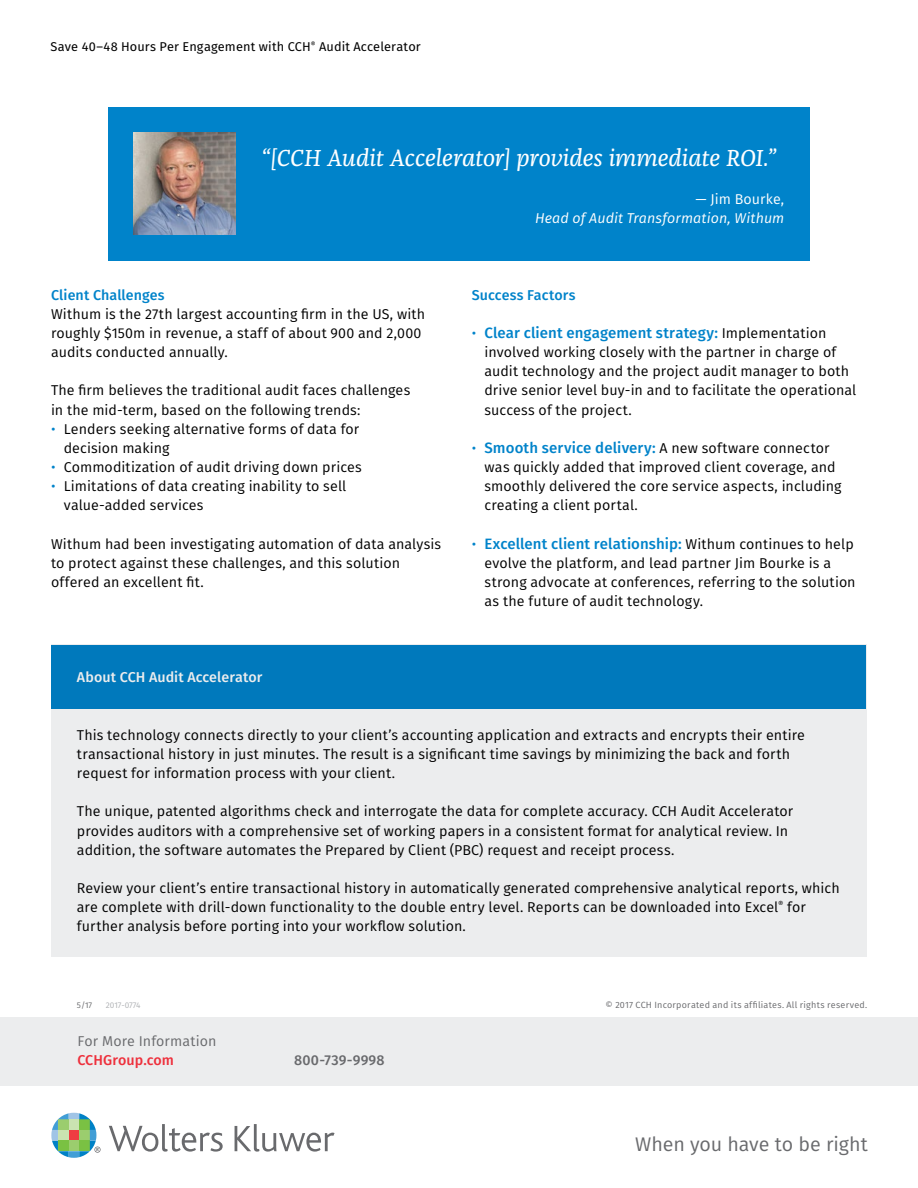
<style>
.page{position:relative;width:918px;height:1188px;background:#fff}
.page>*{position:absolute;margin:0;border:0;box-sizing:border-box;transform-origin:0 0}
.Quote_16_pt{font:italic 24px "Franziska Pro";letter-spacing:-.01em;color:#fff}
.Body_text{font:19.65px "Fira Sans";letter-spacing:-.005em;color:#696a6d}
.t1{font:500 15px "Fira Sans";letter-spacing:.005em;color:#0083ca}
.Body_text-2{font:14.25px/19.2px "Fira Sans";letter-spacing:.005em;color:#000}
.Quote_Title_and_Firm{font:italic 14.25px "Fira Sans";letter-spacing:.005em;color:#fff}
.Heading{font:500 14.25px "Fira Sans";letter-spacing:.005em;color:#0083ca}
.t2{font:500 14.25px "Fira Sans";letter-spacing:.005em;color:#fff}
.Heading-2{font:14.25px "Fira Sans";letter-spacing:.005em;color:#696a6d}
.Heading-3{font:500 14.25px "Fira Sans";letter-spacing:.005em;color:#ee303c}
.Heading-4{font:500 14.25px "Fira Sans";letter-spacing:.015em;color:#696a6d}
.Quote_Title_and_Firm-2{font:14.25px "Fira Sans";color:#fff}
.Running_headline{font:12.75px "Fira Sans";letter-spacing:.01em;color:#000}
.Copyright{font:9px "Fira Sans";letter-spacing:.025em;color:#696a6d}
.Date_RH{font:8.25px "Fira Sans";color:#afb1b4}
.Date_RH-2{font:8.25px "Fira Sans";color:#696a6d}
.s1{color:#0083ca}
.s2{font-weight:400;font-size:14.25px}
.s3{font-weight:400;font-size:14.25px;color:#000}
</style>
<div class="page">
<svg style="left:109px;top:1124px;width:114px;height:28px"></svg>
<svg style="left:235px;top:1124px;width:100px;height:28px"></svg>
<svg style="left:51px;top:1113px;width:50px;height:45px"></svg>
<div style="left:51px;top:645px;width:816px;height:312px;background:#ecedee"></div>
<div style="left:108px;top:107px;width:702px;height:153px;background:#0083ca"></div>
<img style="left:134px;top:133px;width:102px;height:102px">
<div style="left:51px;top:645px;width:815px;height:63px;background:#0079bc"></div>
<div style="left:0;top:1018px;width:918px;height:68px;background:#ecedee"></div>
<p class="Running_headline" style="left:51px;top:37px;width:372px">Save 40–48 Hours Per Engagement with CCH<sup>®</sup> Audit Accelerator</p>
<p class="Quote_16_pt" style="left:261px;top:143px;width:517px">“[CCH Audit Accelerator] provides immediate ROI.”</p>
<p class="Quote_Title_and_Firm-2" style="left:696px;top:189px;width:90px">— Jim Bourke,</p>
<p class="Quote_Title_and_Firm" style="left:535px;top:208px;width:251px">Head of Audit Transformation, Withum</p>
<p class="Heading" style="left:51px;top:283px;width:115px">Client Challenges</p>
<p class="Body_text-2" style="left:51px;top:304px;width:376px">Withum is the 27th largest accounting firm in the US, with roughly $150m in revenue, a staff of about 900 and 2,000 audits conducted annually.</p>
<p class="Body_text-2" style="left:51px;top:381px;width:361px">The firm believes the traditional audit faces challenges in the mid‑term, based on the following trends:</p>
<p class="Body_text-2" style="left:64px;top:419px;width:297px;text-indent:-13px"><span class="s1">•</span> Lenders seeking alternative forms of data for decision making</p>
<p class="Body_text-2" style="left:51px;top:457px;width:312px"><span class="s1">•</span> Commoditization of audit driving down prices</p>
<p class="Body_text-2" style="left:64px;top:476px;width:284px;text-indent:-13px"><span class="s1">•</span> Limitations of data creating inability to sell value‑added services</p>
<p class="Body_text-2" style="left:51px;top:534px;width:392px">Withum had been investigating automation of data analysis to protect against these challenges, and this solution offered an excellent fit.</p>
<p class="t2" style="left:77px;top:666px;width:187px">About CCH Audit Accelerator</p>
<p class="Heading" style="left:472px;top:283px;width:105px">Success Factors</p>
<p class="t1" style="left:472px;top:321px;width:356px"><span class="s2">•</span> Clear client engagement strategy: <span class="s3">Implementation</span></p>
<p class="Body_text-2" style="left:485px;top:342px;width:373px">involved working closely with the partner in charge of audit technology and the project audit manager to both drive senior level buy‑in and to facilitate the operational success of the project.</p>
<p class="t1" style="left:472px;top:436px;width:359px"><span class="s2">•</span> Smooth service delivery: <span class="s3">A new software connector</span></p>
<p class="Body_text-2" style="left:485px;top:457px;width:358px">was quickly added that improved client coverage, and smoothly delivered the core service aspects, including creating a client portal.</p>
<p class="t1" style="left:472px;top:531px;width:384px"><span class="s2">•</span> Excellent client relationship: <span class="s3">Withum continues to help</span></p>
<p class="Body_text-2" style="left:485px;top:553px;width:373px">evolve the platform, and lead partner Jim Bourke is a strong advocate at conferences, referring to the solution as the future of audit technology.</p>
<p class="Body_text-2" style="left:77px;top:725px;width:730px">This technology connects directly to your client’s accounting application and extracts and encrypts their entire transactional history in just minutes. The result is a significant time savings by minimizing the back and forth request for information process with your client.</p>
<p class="Body_text-2" style="left:77px;top:801px;width:718px">The unique, patented algorithms check and interrogate the data for complete accuracy. CCH Audit Accelerator provides auditors with a comprehensive set of working papers in a consistent format for analytical review. In addition, the software automates the Prepared by Client (PBC) request and receipt process.</p>
<p class="Body_text-2" style="left:77px;top:878px;width:764px">Review your client’s entire transactional history in automatically generated comprehensive analytical reports, which are complete with drill‑down functionality to the double entry level. Reports can be downloaded into Excel<sup>®</sup> for further analysis before porting into your workflow solution.</p>
<p class="Date_RH-2" style="left:77px;top:999px;width:17px">5/17</p>
<p class="Date_RH" style="left:106px;top:999px;width:36px">2017-0774</p>
<p class="Copyright" style="left:606px;top:998px;width:263px">© 2017 CCH Incorporated and its affiliates. All rights reserved.</p>
<p class="Heading-2" style="left:77px;top:1030px;width:141px">For More Information</p>
<p class="Heading-3" style="left:77px;top:1049px;width:98px">CCHGroup.com</p>
<p class="Heading-4" style="left:294px;top:1049px;width:92px">800‑739‑9998</p>
<p class="Body_text" style="left:635px;top:1130px;width:234px">When you have to be right</p>
</div>
